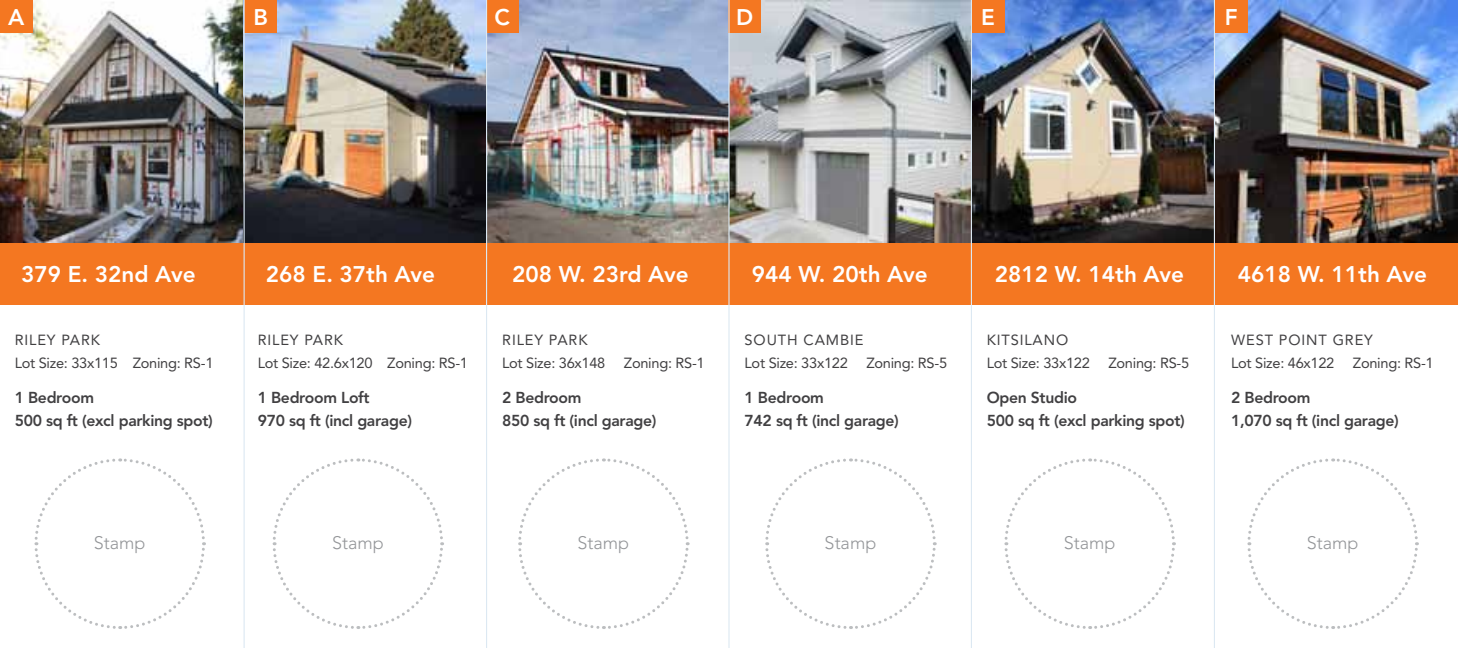
<style>
.page{position:relative;width:1458px;height:648px;background:#fff}
.page>*{position:absolute;margin:0;border:0;box-sizing:border-box;transform-origin:0 0}
.t1{font:800 22.5px "Avenir";color:#fff}
.t2{font:300 18px "Avenir";color:#939598}
.t3{font:800 15.75px/22.5px "Avenir";letter-spacing:-.02em;color:#414042}
.t4{font:14.62px/22.5px "Avenir";letter-spacing:-.02em;color:#414042}
.t5{font:14.62px/22.5px "Avenir";letter-spacing:.02em;color:#414042}
</style>
<div class="page">
<div style="left:0;top:242px;width:1458px;height:63px;background:#f47721"></div>
<img style="left:0;top:0;width:243px;height:242px">
<img style="left:243px;top:0;width:243px;height:242px">
<img style="left:487px;top:0;width:241px;height:242px">
<img style="left:730px;top:0;width:241px;height:242px">
<img style="left:972px;top:0;width:242px;height:242px">
<img style="left:1215px;top:0;width:243px;height:242px">
<svg style="left:34px;top:458px;width:172px;height:171px"></svg>
<svg style="left:272px;top:458px;width:172px;height:171px"></svg>
<svg style="left:518px;top:458px;width:172px;height:171px"></svg>
<svg style="left:765px;top:458px;width:172px;height:171px"></svg>
<svg style="left:1004px;top:458px;width:172px;height:171px"></svg>
<svg style="left:1247px;top:458px;width:172px;height:171px"></svg>
<div style="left:0;top:0;width:32px;height:32px;background:#f47721"></div>
<div style="left:245px;top:0;width:32px;height:32px;background:#f47721"></div>
<div style="left:486px;top:0;width:32px;height:32px;background:#f47721"></div>
<div style="left:728px;top:0;width:33px;height:32px;background:#f47721"></div>
<div style="left:972px;top:0;width:32px;height:32px;background:#f47721"></div>
<div style="left:1215px;top:0;width:32px;height:32px;background:#f47721"></div>
<hr style="left:244px;top:0;width:1px;height:648px;background:#dce8f2">
<hr style="left:728px;top:0;width:2px;height:648px;background:#dce8f2">
<hr style="left:486px;top:0;width:1px;height:648px;background:#dce8f2">
<hr style="left:971px;top:0;width:1px;height:648px;background:#dce8f2">
<hr style="left:1214px;top:0;width:1px;height:648px;background:#dce8f2">
<h1 class="t1" style="left:8px;top:7px;width:18px">A</h1>
<h1 class="t1" style="left:254px;top:7px;width:16px">B</h1>
<h1 class="t1" style="left:494px;top:7px;width:17px">C</h1>
<h1 class="t1" style="left:736px;top:7px;width:19px">D</h1>
<h1 class="t1" style="left:981px;top:7px;width:15px">E</h1>
<h1 class="t1" style="left:1225px;top:7px;width:14px">F</h1>
<h1 class="t1" style="left:21px;top:264px;width:176px">379 E. 32nd Ave</h1>
<h1 class="t1" style="left:266px;top:264px;width:171px">268 E. 37th Ave</h1>
<h1 class="t1" style="left:512px;top:264px;width:178px">208 W. 23rd Ave</h1>
<h1 class="t1" style="left:995px;top:264px;width:191px">2812 W. 14th Ave</h1>
<h1 class="t1" style="left:752px;top:264px;width:177px">944 W. 20th Ave</h1>
<h1 class="t1" style="left:1238px;top:264px;width:191px">4618 W. 11th Ave</h1>
<p class="t4" style="left:15px;top:330px;width:200px">RILEY PARK<br>Lot Size: 33x115 Zoning: RS-1</p>
<p class="t3" style="left:15px;top:388px;width:200px">1 Bedroom<br>500 sq ft (excl parking spot)</p>
<p class="t4" style="left:258px;top:330px;width:212px">RILEY PARK<br>Lot Size: 42.6x120 Zoning: RS-1</p>
<p class="t3" style="left:258px;top:388px;width:156px">1 Bedroom Loft<br>970 sq ft (incl garage)</p>
<p class="t4" style="left:502px;top:330px;width:105px">RILEY PARK<br>Lot Size: 36x148</p>
<p class="t4" style="left:624px;top:353px;width:82px">Zoning: RS-1</p>
<p class="t3" style="left:502px;top:388px;width:156px">2 Bedroom<br>850 sq ft (incl garage)</p>
<p class="t4" style="left:745px;top:330px;width:120px">SOUTH CAMBIE<br>Lot Size: 33x122</p>
<p class="t4" style="left:866px;top:353px;width:82px">Zoning: RS-5</p>
<p class="t3" style="left:745px;top:388px;width:156px">1 Bedroom<br>742 sq ft (incl garage)</p>
<p class="t4" style="left:987px;top:330px;width:105px">KITSILANO<br>Lot Size: 33x122</p>
<p class="t4" style="left:1108px;top:353px;width:82px">Zoning: RS-5</p>
<p class="t3" style="left:987px;top:388px;width:200px">Open Studio<br>500 sq ft (excl parking spot)</p>
<p class="t5" style="left:1231px;top:330px;width:143px">WEST POINT GREY<br>Lot Size: 46x122</p>
<p class="t4" style="left:1353px;top:353px;width:82px">Zoning: RS-1</p>
<p class="t3" style="left:1231px;top:388px;width:169px">2 Bedroom<br>1,070 sq ft (incl garage)</p>
<p class="t2" style="left:94px;top:535px;width:53px">Stamp</p>
<p class="t2" style="left:332px;top:535px;width:53px">Stamp</p>
<p class="t2" style="left:578px;top:535px;width:53px">Stamp</p>
<p class="t2" style="left:825px;top:535px;width:53px">Stamp</p>
<p class="t2" style="left:1064px;top:535px;width:53px">Stamp</p>
<p class="t2" style="left:1307px;top:535px;width:53px">Stamp</p>
</div>
